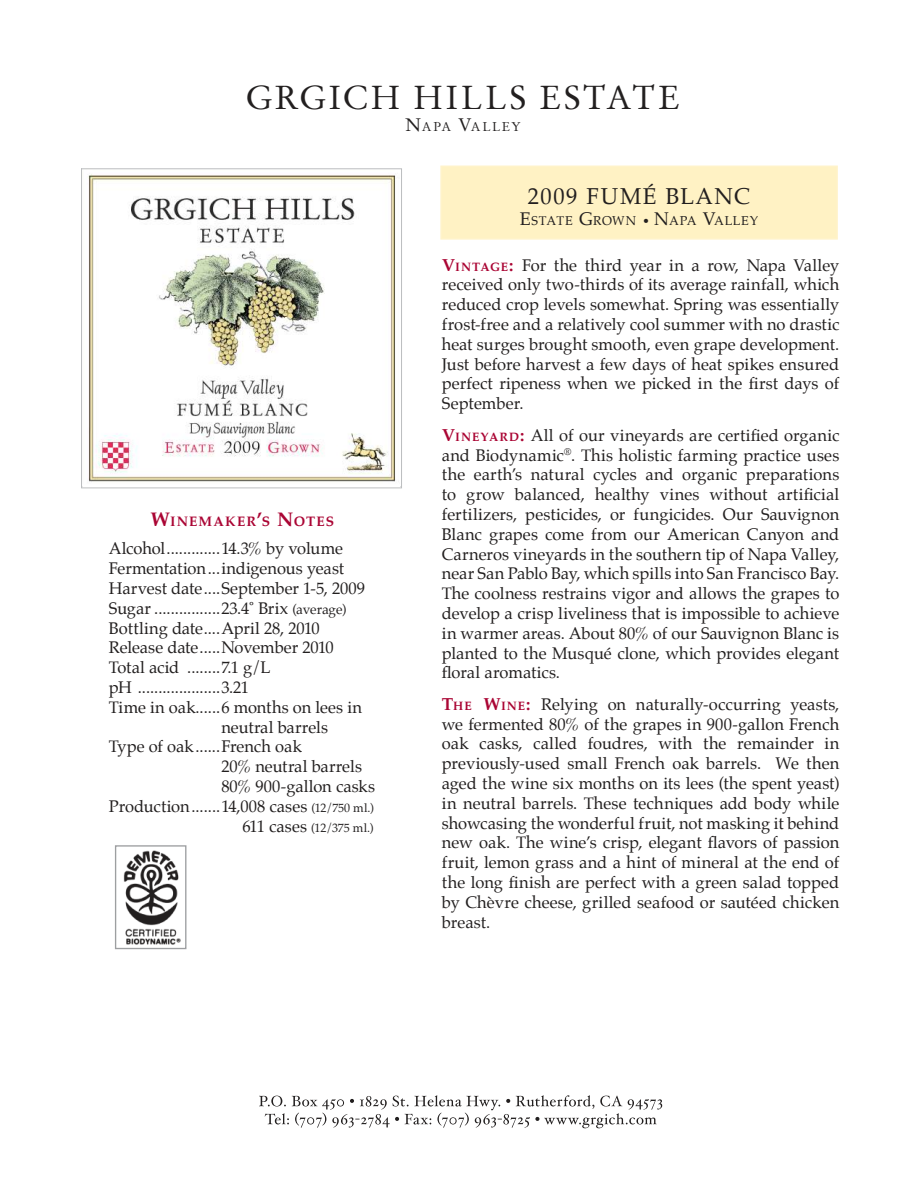
<style>
.page{position:relative;width:918px;height:1188px;background:#fff}
.page>*{position:absolute;margin:0;border:0;box-sizing:border-box;transform-origin:0 0}
.t1{font:33px "Stempel Garamond";letter-spacing:.065em;color:#221f1f}
.t2{font:22.5px "Palatino";letter-spacing:.07em;color:#221f1f}
.t3{font:16.5px/19.8px "Palatino";color:#221f1f;text-align:justify}
.t4{font:700 13.65px "Palatino";letter-spacing:.085em;color:#aa0534}
.t5{font:12.6px "Palatino";letter-spacing:.05em;color:#221f1f}
.t6{font:12.6px "Stempel Garamond";letter-spacing:.105em;color:#221f1f}
.t7{font:12px "Palatino";letter-spacing:-.005em;color:#221f1f}
.s1{font-size:18px}
.s2{font-size:19.5px}
.s3{font-size:13.5px}
.s4{font-size:12px}
.s5{font-size:16.5px}
.s6{font-weight:700;font-size:17.25px;color:#aa0534}
.s7{font-weight:700;font-size:12.15px;color:#aa0534}
</style>
<div class="page">
<div style="left:440px;top:166px;width:398px;height:74px;background:#fff2c4;border:2px solid #fff3ca"></div>
<svg style="left:259px;top:1095px;width:403px;height:33px"></svg>
<img style="left:123px;top:851px;width:57px;height:93px">
<div style="left:115px;top:845px;width:71px;height:104px;border:1px solid #9d9fa1"></div>
<img style="left:88px;top:174px;width:308px;height:308px">
<div style="left:81px;top:169px;width:321px;height:319px;border:1px solid #bbbdbf"></div>
<h1 class="t1" style="left:246px;top:78px;width:436px">GRGICH HILLS ESTATE</h1>
<p class="t6" style="left:405px;top:119px;width:117px"><span class="s1">N</span>APA <span class="s1">V</span>ALLEY</p>
<p class="t4" style="left:151px;top:513px;width:185px"><span class="s2">W</span>INEMAKER<span class="s2">’</span>S <span class="s2">N</span>OTES</p>
<p class="t3" style="left:109px;top:540px;width:258px;text-align:left">Alcohol .............14.3% by volume Fermentation ...indigenous yeast Harvest date ....September 1-5, 2009<br>Sugar ................23.4˚ Brix <span class="s3">(average)<br></span>Bottling date ....April 28, 2010<br>Release date .....November 2010<br>Total acid ........7.1 g/L<br>pH ....................3.21<br>Time in oak......6 months on lees in</p>
<p class="t3" style="left:109px;top:738px;width:195px">Type of oak ......French oak</p>
<p class="t3" style="left:221px;top:758px;width:142px">20% neutral barrels</p>
<p class="t3" style="left:221px;top:778px;width:155px">80% 900-gallon casks</p>
<p class="t3" style="left:109px;top:798px;width:266px">Production .......14,008 cases <span class="s4">(12/750 ml.)</span></p>
<p class="t7" style="left:242px;top:822px;width:133px"><span class="s5">611 cases</span> (12/375 ml.)</p>
<h2 class="t2" style="left:528px;top:186px;width:224px">2009 FUMÉ BLANC</h2>
<p class="t5" style="left:520px;top:214px;width:240px"><span class="s1">E</span>STATE <span class="s1">G</span>ROWN <span class="s4">•</span> <span class="s1">N</span>APA <span class="s1">V</span>ALLEY</p>
<p class="t3" style="left:442px;top:257px;width:399px"><span class="s6">V</span><span class="s7">INTAGE</span><span class="s6">:</span> For the third year in a row, Napa Valley received only two-thirds of its average rainfall, which reduced crop levels somewhat. Spring was essentially frost-free and a relatively cool summer with no drastic heat surges brought smooth, even grape development.<br>Just before harvest a few days of heat spikes ensured perfect ripeness when we picked in the first days of September.</p>
<p class="t3" style="left:442px;top:425px;width:399px"><span class="s6">V</span><span class="s7">INEYARD</span><span class="s6">:</span> All of our vineyards are certified organic and Biodynamic<sup>®</sup>. This holistic farming practice uses the earth’s natural cycles and organic preparations to grow balanced, healthy vines without artificial fertilizers, pesticides, or fungicides. Our Sauvignon Blanc grapes come from our American Canyon and Carneros vineyards in the southern tip of Napa Valley, near San Pablo Bay, which spills into San Francisco Bay.<br>The coolness restrains vigor and allows the grapes to develop a crisp liveliness that is impossible to achieve in warmer areas. About 80% of our Sauvignon Blanc is planted to the Musqué clone, which provides elegant floral aromatics.</p>
<p class="t3" style="left:442px;top:696px;width:399px"><span class="s6">T</span><span class="s7">HE</span> <span class="s6">W</span><span class="s7">INE</span><span class="s6">:</span> Relying on naturally-occurring yeasts, we fermented 80% of the grapes in 900-gallon French oak casks, called foudres, with the remainder in previously-used small French oak barrels. We then aged the wine six months on its lees (the spent yeast) in neutral barrels. These techniques add body while showcasing the wonderful fruit, not masking it behind new oak. The wine’s crisp, elegant flavors of passion fruit, lemon grass and a hint of mineral at the end of the long finish are perfect with a green salad topped by Chèvre cheese, grilled seafood or sautéed chicken breast.</p>
</div>
